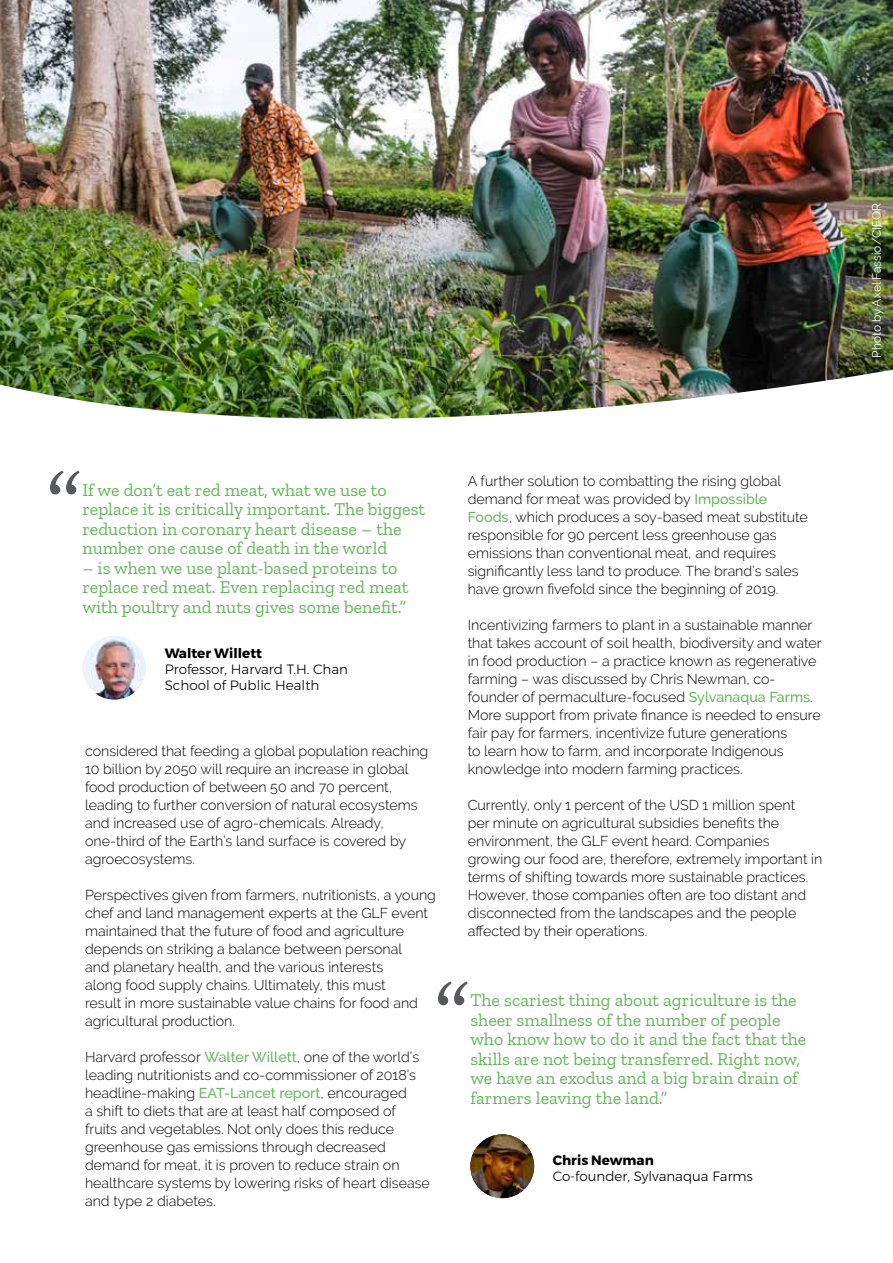
<style>
.page{position:relative;width:893px;height:1263px;background:#fff}
.page>*{position:absolute;margin:0;border:0;box-sizing:border-box;transform-origin:0 0}
.t1{font:18px/19.5px "Zilla Slab";color:#65b65c}
.t2{font:300 14.25px/18px "Raleway";color:#000}
.t3{font:300 13.5px/16.2px "Montserrat";color:#000}
.t4{font:700 13.5px "Montserrat";color:#000}
.t5{font:12px "Raleway";color:#fff}
.s1{font-weight:500;color:#65b65c}
</style>
<div class="page">
<img style="left:0;top:0;width:893px;height:419px">
<svg style="left:438px;top:981px;width:30px;height:24px"></svg>
<img style="left:470px;top:1134px;width:64px;height:64px;border-radius:32px">
<svg style="left:50px;top:470px;width:30px;height:24px"></svg>
<img style="left:82px;top:636px;width:64px;height:64px;border-radius:32px">
<p class="t1" style="left:82px;top:480px;width:344px">If we don’t eat red meat, what we use to replace it is critically important. The biggest reduction in coronary heart disease – the number one cause of death in the world</p>
<p class="t1" style="left:82px;top:558px;width:328px">– is when we use plant-based proteins to replace red meat. Even replacing red meat with poultry and nuts gives some benefit.”</p>
<p class="t4" style="left:165px;top:642px;width:99px">Walter Willett</p>
<p class="t3" style="left:165px;top:661px;width:185px">Professor, Harvard T.H. Chan<br>School of Public Health</p>
<p class="t2" style="left:85px;top:742px;width:345px">considered that feeding a global population reaching 10 billion by 2050 will require an increase in global food production of between 50 and 70 percent, leading to further conversion of natural ecosystems and increased use of agro-chemicals. Already, one-third of the Earth’s land surface is covered by agroecosystems.</p>
<p class="t2" style="left:85px;top:886px;width:352px">Perspectives given from farmers, nutritionists, a young chef and land management experts at the GLF event maintained that the future of food and agriculture depends on striking a balance between personal<br>and planetary health, and the various interests<br>along food supply chains. Ultimately, this must<br>result in more sustainable value chains for food and agricultural production.</p>
<p class="t2" style="left:85px;top:1048px;width:346px">Harvard professor <span class="s1">Walter Willett</span>, one of the world’s leading nutritionists and co-commissioner of 2018’s headline-making <span class="s1">EAT-Lancet report</span>, encouraged<br>a shift to diets that are at least half composed of fruits and vegetables. Not only does this reduce greenhouse gas emissions through decreased demand for meat, it is proven to reduce strain on healthcare systems by lowering risks of heart disease and type 2 diabetes.</p>
<p class="t2" style="left:468px;top:472px;width:342px">A further solution to combatting the rising global demand for meat was provided by <span class="s1">Impossible Foods</span>, which produces a soy-based meat substitute responsible for 90 percent less greenhouse gas emissions than conventional meat, and requires significantly less land to produce. The brand’s sales have grown fivefold since the beginning of 2019.</p>
<p class="t2" style="left:468px;top:616px;width:355px">Incentivizing farmers to plant in a sustainable manner that takes account of soil health, biodiversity and water in food production – a practice known as regenerative farming – was discussed by Chris Newman, co&shy;founder of permaculture-focused <span class="s1">Sylvanaqua Farms</span>.<br>More support from private finance is needed to ensure fair pay for farmers, incentivize future generations<br>to learn how to farm, and incorporate Indigenous knowledge into modern farming practices.</p>
<p class="t2" style="left:468px;top:796px;width:356px">Currently, only 1 percent of the USD 1 million spent<br>per minute on agricultural subsidies benefits the environment, the GLF event heard. Companies growing our food are, therefore, extremely important in terms of shifting towards more sustainable practices.<br>However, those companies often are too distant and disconnected from the landscapes and the people affected by their operations.</p>
<p class="t1" style="left:470px;top:991px;width:338px">The scariest thing about agriculture is the sheer smallness of the number of people who know how to do it and the fact that the skills are not being transferred. Right now, we have an exodus and a big brain drain of farmers leaving the land.”</p>
<p class="t4" style="left:553px;top:1149px;width:102px">Chris Newman</p>
<p class="t3" style="left:553px;top:1168px;width:201px">Co-founder, Sylvanaqua Farms</p>
<p class="t5" style="left:870px;top:358px;width:156px;rotate:-90deg">Photo by Axel Fassio/CIFOR</p>
</div>
